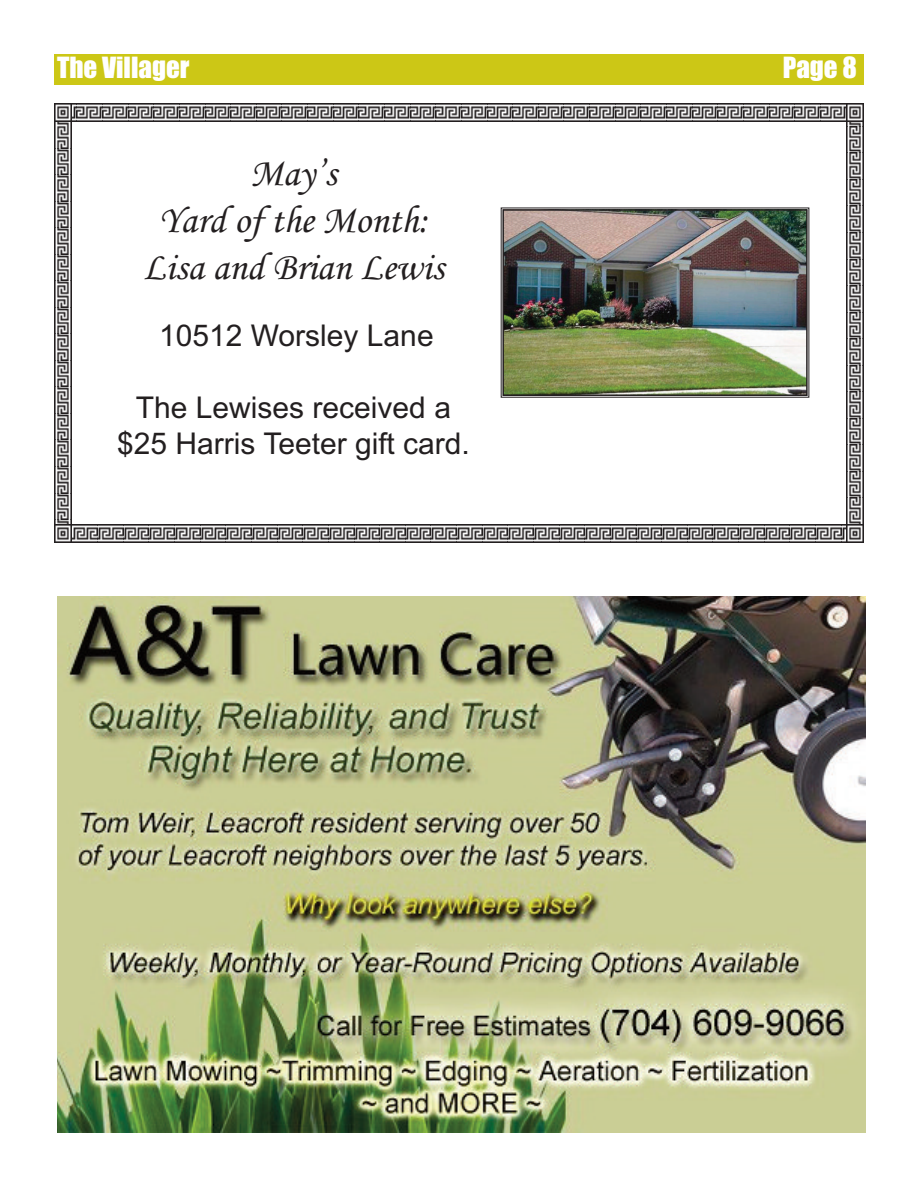
<style>
.page{position:relative;width:918px;height:1188px;background:#fff}
.page>*{position:absolute;margin:0;border:0;box-sizing:border-box;transform-origin:0 0}
.t1{font:39px/46.8px "Monotype Corsiva";color:#231f20;text-align:center}
.t2{font:30px/36px "Arial";color:#231f20;text-align:center}
.t3{font:27px "Impact";color:#fff}
</style>
<div class="page">
<img style="left:54px;top:104px;width:792px;height:18px">
<img style="left:846px;top:104px;width:18px;height:420px">
<img style="left:72px;top:524px;width:792px;height:18px">
<img style="left:54px;top:122px;width:18px;height:420px">
<div style="left:54px;top:54px;width:810px;height:31px;background:#ccc716"></div>
<img style="left:57px;top:597px;width:808px;height:535px">
<img style="left:505px;top:212px;width:300px;height:181px">
<div style="left:502px;top:209px;width:306px;height:187px;border:2px solid #231f20"></div>
<p class="t3" style="left:57px;top:53px;width:134px">The Villager</p>
<p class="t3" style="left:783px;top:53px;width:76px">Page 8</p>
<h1 class="t1" style="left:143px;top:148px;width:303px">May’s<br>Yard of the Month:<br>Lisa and Brian Lewis</h1>
<p class="t2" style="left:159px;top:317px;width:276px">10512 Worsley Lane</p>
<p class="t2" style="left:117px;top:389px;width:354px">The Lewises received a $25 Harris Teeter gift card.</p>
</div>
